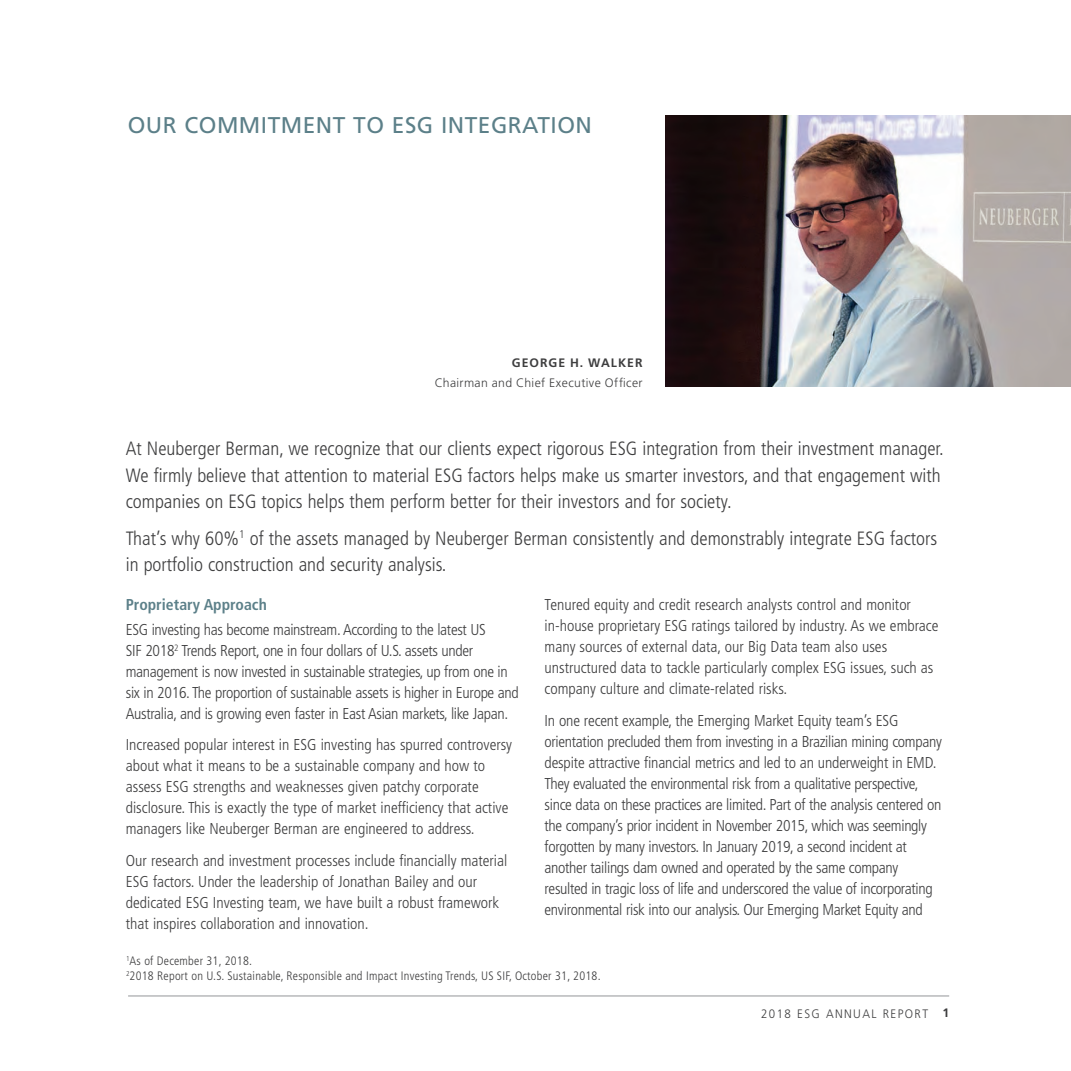
<style>
.page{position:relative;width:1071px;height:1071px;background:#fff}
.page>*{position:absolute;margin:0;border:0;box-sizing:border-box;transform-origin:0 0}
.Main_Headline{font:22.75px "Frutiger LT Std";letter-spacing:.02em;color:#5c8089}
.Intro_Paragraph{font:300 condensed 19.25px/26.2px "Frutiger LT Std";color:#3e3e3f}
.Body_Copy{font:300 condensed 15.75px/21px "Frutiger LT Std";letter-spacing:-.01em;color:#3e3e3f}
.Question{font:700 condensed 15.75px "Frutiger LT Std";color:#5c8089}
.Source_Disclosure{font:300 condensed 12.25px "Frutiger LT Std";letter-spacing:.02em;color:#3e3e3f}
.t1{font:300 12.25px "Frutiger LT Std";letter-spacing:.035em;color:#3e3e3f}
.t2{font:300 12.25px "Frutiger LT Std";letter-spacing:.12em;color:#3e3e3f;scale:.94 1}
.Name{font:700 12.25px "Frutiger LT Std";letter-spacing:.085em;color:#3e3e3f}
.s1{font-weight:700}
</style>
<div class="page">
<hr style="left:128px;top:996px;width:821px;height:1px;background:#939598">
<img style="left:665px;top:116px;width:406px;height:271px">
<p class="Main_Headline" style="left:128px;top:111px;width:466px">OUR COMMITMENT TO ESG INTEGRATION</p>
<p class="Name" style="left:512px;top:356px;width:132px">GEORGE H. WALKER</p>
<p class="t1" style="left:435px;top:375px;width:209px">Chairman and Chief Executive Officer</p>
<p class="Intro_Paragraph" style="left:126px;top:436px;width:820px">At Neuberger Berman, we recognize that our clients expect rigorous ESG integration from their investment manager.<br>We firmly believe that attention to material ESG factors helps make us smarter investors, and that engagement with companies on ESG topics helps them perform better for their investors and for society.</p>
<p class="Intro_Paragraph" style="left:126px;top:525px;width:813px">That’s why 60%<sup>1</sup> of the assets managed by Neuberger Berman consistently and demonstrably integrate ESG factors in portfolio construction and security analysis.</p>
<p class="Question" style="left:126px;top:596px;width:143px">Proprietary Approach</p>
<p class="Body_Copy" style="left:126px;top:619px;width:395px">ESG investing has become mainstream. According to the latest US<br>SIF 2018<sup>2</sup> Trends Report, one in four dollars of U.S. assets under management is now invested in sustainable strategies, up from one in six in 2016. The proportion of sustainable assets is higher in Europe and Australia, and is growing even faster in East Asian markets, like Japan.</p>
<p class="Body_Copy" style="left:126px;top:735px;width:388px">Increased popular interest in ESG investing has spurred controversy about what it means to be a sustainable company and how to assess ESG strengths and weaknesses given patchy corporate disclosure. This is exactly the type of market inefficiency that active managers like Neuberger Berman are engineered to address.</p>
<p class="Body_Copy" style="left:126px;top:850px;width:383px">Our research and investment processes include financially material ESG factors. Under the leadership of Jonathan Bailey and our dedicated ESG Investing team, we have built a robust framework that inspires collaboration and innovation.</p>
<p class="Body_Copy" style="left:545px;top:595px;width:395px">Tenured equity and credit research analysts control and monitor in-house proprietary ESG ratings tailored by industry. As we embrace many sources of external data, our Big Data team also uses unstructured data to tackle particularly complex ESG issues, such as company culture and climate-related risks.</p>
<p class="Body_Copy" style="left:545px;top:710px;width:399px">In one recent example, the Emerging Market Equity team’s ESG orientation precluded them from investing in a Brazilian mining company despite attractive financial metrics and led to an underweight in EMD.<br>They evaluated the environmental risk from a qualitative perspective, since data on these practices are limited. Part of the analysis centered on the company’s prior incident in November 2015, which was seemingly forgotten by many investors. In January 2019, a second incident at another tailings dam owned and operated by the same company resulted in tragic loss of life and underscored the value of incorporating environmental risk into our analysis. Our Emerging Market Equity and</p>
<p class="Source_Disclosure" style="left:126px;top:954px;width:128px"><sup>1</sup>As of December 31, 2018.</p>
<p class="Source_Disclosure" style="left:126px;top:969px;width:476px"><sup>2</sup>2018 Report on U.S. Sustainable, Responsible and Impact Investing Trends, US SIF, October 31, 2018.</p>
<p class="t2" style="left:761px;top:1007px;width:201px">2018 ESG ANNUAL REPORT <span class="s1">1</span></p>
</div>
